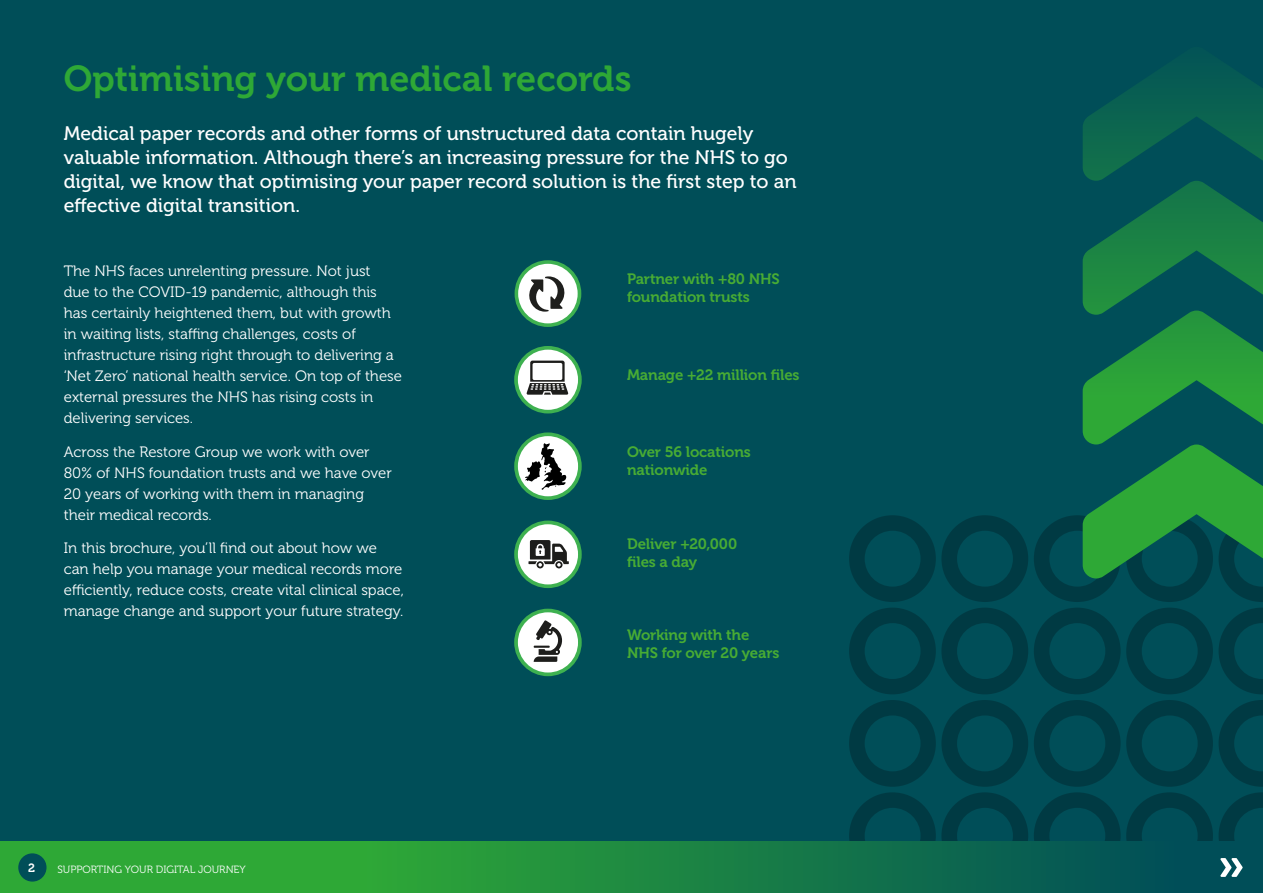
<style>
.page{position:relative;width:1263px;height:893px;background:#fff}
.page>*{position:absolute;margin:0;border:0;box-sizing:border-box;transform-origin:0 0}
.t1{font:36px "Museo 700";color:#2ea836}
.t2{font:19.5px/24px "Museo 500";color:#fff}
.t3{font:15px/21px "Museo 300";color:#fff}
.t4{font:15px/18px "Museo 700";letter-spacing:-.01em;color:#48ac34}
.t5{font:12px "Museo 700";color:#fff}
.t6{font:10.5px "Museo 300";color:#fff}
</style>
<div class="page">
<div style="left:0;top:0;width:1263px;height:842px;background:#004e58"></div>
<svg style="left:849px;top:515px;width:179px;height:87px"></svg>
<svg style="left:1034px;top:608px;width:86px;height:86px"></svg>
<svg style="left:849px;top:608px;width:179px;height:86px"></svg>
<svg style="left:1126px;top:608px;width:137px;height:86px"></svg>
<svg style="left:1126px;top:700px;width:137px;height:141px"></svg>
<svg style="left:1034px;top:700px;width:86px;height:142px"></svg>
<svg style="left:849px;top:700px;width:179px;height:142px"></svg>
<svg style="left:1034px;top:70px;width:229px;height:532px"></svg>
<svg style="left:515px;top:260px;width:66px;height:67px"></svg>
<svg style="left:514px;top:609px;width:68px;height:67px"></svg>
<svg style="left:514px;top:521px;width:68px;height:67px"></svg>
<svg style="left:514px;top:432px;width:68px;height:68px"></svg>
<svg style="left:514px;top:346px;width:68px;height:67px"></svg>
<svg style="left:0;top:842px;width:1263px;height:51px;background:#1c8543"></svg>
<div style="left:18px;top:853px;width:29px;height:29px;background:#004e58;border-radius:50%"></div>
<svg style="left:1220px;top:858px;width:22px;height:19px"></svg>
<h1 class="t1" style="left:64px;top:58px;width:569px">Optimising your medical records</h1>
<p class="t2" style="left:64px;top:122px;width:734px">Medical paper records and other forms of unstructured data contain hugely valuable information. Although there’s an increasing pressure for the NHS to go digital, we know that optimising your paper record solution is the first step to an effective digital transition.</p>
<p class="t3" style="left:64px;top:260px;width:340px">The NHS faces unrelenting pressure. Not just<br>due to the COVID-19 pandemic, although this has certainly heightened them, but with growth in waiting lists, staffing challenges, costs of infrastructure rising right through to delivering a ‘Net Zero’ national health service. On top of these external pressures the NHS has rising costs in delivering services.</p>
<p class="t3" style="left:64px;top:441px;width:330px">Across the Restore Group we work with over 80% of NHS foundation trusts and we have over 20 years of working with them in managing their medical records.</p>
<p class="t3" style="left:64px;top:538px;width:342px">In this brochure, you’ll find out about how we can help you manage your medical records more efficiently, reduce costs, create vital clinical space, manage change and support your future strategy.</p>
<p class="t5" style="left:28px;top:861px;width:8px">2</p>
<p class="t6" style="left:57px;top:864px;width:190px">SUPPORTING YOUR DIGITAL JOURNEY</p>
<p class="t4" style="left:627px;top:270px;width:154px">Partner with +80 NHS foundation trusts</p>
<p class="t4" style="left:627px;top:366px;width:174px">Manage +22 million files</p>
<p class="t4" style="left:627px;top:443px;width:125px">Over 56 locations nationwide</p>
<p class="t4" style="left:627px;top:535px;width:112px">Deliver +20,000 files a day</p>
<p class="t4" style="left:627px;top:626px;width:154px">Working with the<br>NHS for over 20 years</p>
</div>
